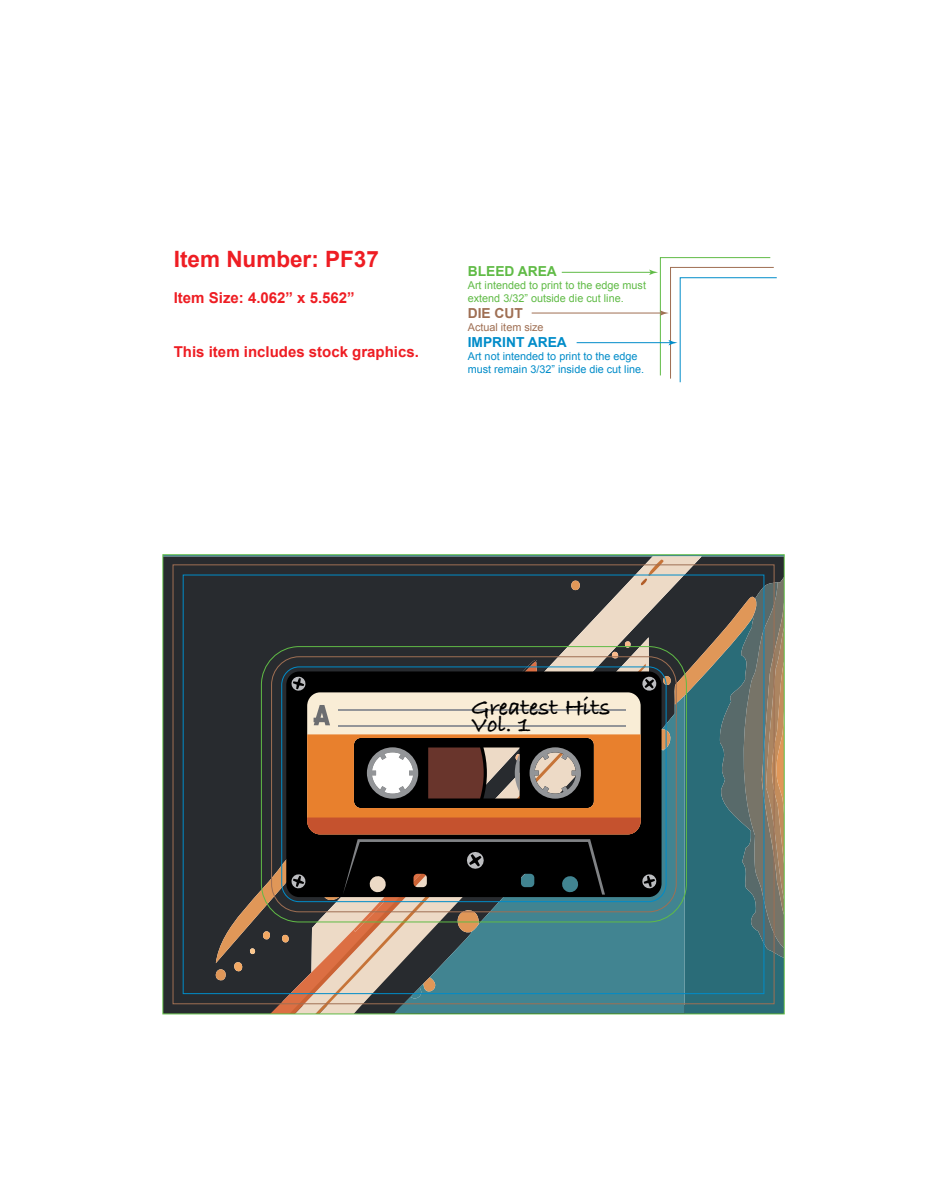
<style>
.page{position:relative;width:932px;height:1202px;background:#fff}
.page>*{position:absolute;margin:0;border:0;box-sizing:border-box;transform-origin:0 0}
.t1{font:700 24.45px "Bradley Hand ITCTT";color:#000}
.t2{font:700 22.5px "Arial";color:#ee1d23}
.t3{font:700 15px "Arial";color:#ee1d23}
.t4{font:700 13.8px "Arial";color:#008cc9}
.t5{font:700 13.8px "Arial";color:#60bb46}
.t6{font:700 13.8px "Arial";color:#9f6f53}
.t7{font:10.8px/13px "Arial";color:#008cc9}
.t8{font:10.8px/13px "Arial";color:#60bb46}
.t9{font:10.8px "Arial";color:#9f6f53}
</style>
<div class="page">
<hr style="left:561px;top:272px;width:90px;height:1px;background:#60bb46">
<hr style="left:576px;top:342px;width:95px;height:1px;background:#008cc9">
<hr style="left:531px;top:312px;width:131px;height:1px;background:#9f6f53">
<svg style="left:649px;top:257px;width:128px;height:126px"></svg>
<svg style="left:164px;top:556px;width:618px;height:456px;background:#2c3034"></svg>
<svg style="left:214px;top:559px;width:568px;height:453px;background:#555852"></svg>
<div style="left:271px;top:656px;width:405px;height:256px;border:1px solid #9f6f53;border-radius:28px"></div>
<div style="left:281px;top:666px;width:385px;height:236px;border:1px solid #008cc9;border-radius:18px"></div>
<h2 class="t2" style="left:174px;top:244px;width:207px">Item Number: PF37</h2>
<h3 class="t3" style="left:174px;top:288px;width:182px">Item Size: 4.062” x 5.562”</h3>
<h3 class="t3" style="left:174px;top:342px;width:247px">This item includes stock graphics.</h3>
<p class="t5" style="left:468px;top:262px;width:91px">BLEED AREA</p>
<p class="t8" style="left:468px;top:279px;width:180px">Art intended to print to the edge must extend 3/32” outside die cut line.</p>
<p class="t6" style="left:468px;top:304px;width:57px">DIE CUT</p>
<p class="t9" style="left:468px;top:320px;width:77px">Actual item size</p>
<p class="t4" style="left:468px;top:333px;width:100px">IMPRINT AREA</p>
<p class="t7" style="left:468px;top:350px;width:178px">Art not intended to print to the edge must remain 3/32” inside die cut line.</p>
<h1 class="t1" style="left:471px;top:689px;width:141px">Greatest Hits</h1>
<h1 class="t1" style="left:471px;top:705px;width:61px">Vol. 1</h1>
</div>
